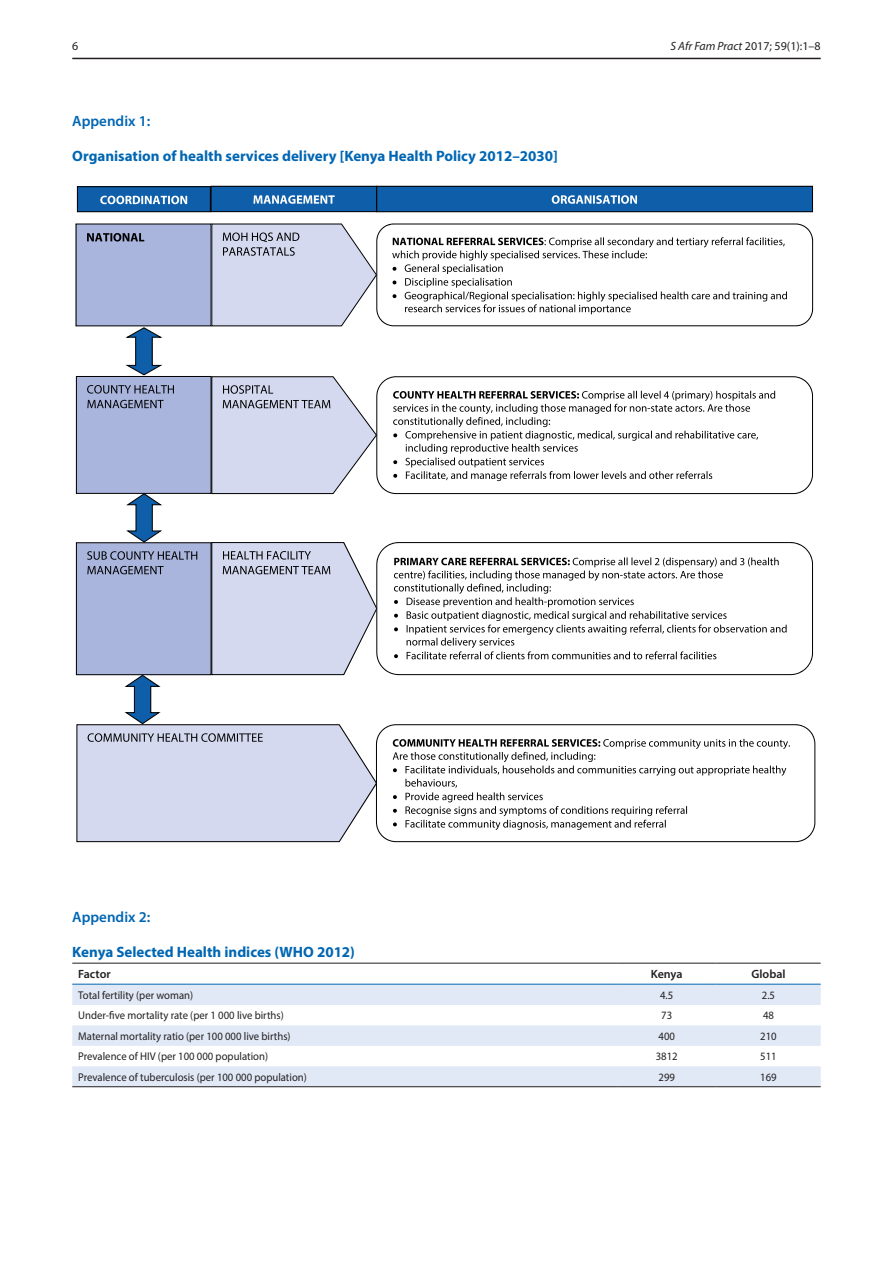
<style>
.page{position:relative;width:893px;height:1263px;background:#fff}
.page>*{position:absolute;margin:0;border:0;box-sizing:border-box;transform-origin:0 0}
.t1{font:700 15px "Myriad Pro";color:#0166b3}
.t2{font:600 15px "Myriad Pro";color:#0166b3}
.t3{font:12px "Myriad Pro";color:#231f20}
.t4{font:600 12px "Myriad Pro";color:#231f20}
.t5{font:11.25px "Myriad Pro";color:#231f20;scale:.95 1}
.s1{font-style:italic}
</style>
<div class="page">
<hr style="left:72px;top:58px;width:749px;height:1px;background:#231f20">
<svg style="left:77px;top:186px;width:736px;height:26px"></svg>
<svg style="left:75px;top:223px;width:738px;height:619px"></svg>
<svg style="left:72px;top:985px;width:749px;height:101px;fill:#e1e9f6"></svg>
<hr style="left:72px;top:984px;width:545px;height:1px;background:#0166b3">
<hr style="left:617px;top:984px;width:99px;height:1px;background:#0166b3">
<hr style="left:716px;top:984px;width:105px;height:1px;background:#0166b3">
<hr style="left:72px;top:963px;width:545px;height:1px;background:#231f20">
<hr style="left:617px;top:963px;width:99px;height:1px;background:#231f20">
<hr style="left:716px;top:963px;width:105px;height:1px;background:#231f20">
<hr style="left:72px;top:1086px;width:545px;height:1px;background:#231f20">
<hr style="left:617px;top:1086px;width:99px;height:1px;background:#231f20">
<hr style="left:716px;top:1086px;width:105px;height:1px;background:#231f20">
<p class="t3" style="left:72px;top:39px;width:8px">6</p>
<p class="t3" style="left:670px;top:39px;width:152px"><span class="s1">S Afr Fam Pract</span> 2017; 59(1):1–8</p>
<h1 class="t2" style="left:72px;top:111px;width:79px">Appendix 1:</h1>
<h1 class="t1" style="left:72px;top:146px;width:487px">Organisation of health services delivery [Kenya Health Policy 2012–2030]</h1>
<h1 class="t2" style="left:72px;top:908px;width:79px">Appendix 2:</h1>
<h1 class="t1" style="left:72px;top:942px;width:284px">Kenya Selected Health indices (WHO 2012)</h1>
<p class="t4" style="left:78px;top:966px;width:34px">Factor</p>
<p class="t4" style="left:651px;top:966px;width:33px">Kenya</p>
<p class="t4" style="left:751px;top:966px;width:36px">Global</p>
<p class="t5" style="left:78px;top:988px;width:122px">Total fertility (per woman)</p>
<p class="t5" style="left:660px;top:988px;width:15px">4.5</p>
<p class="t5" style="left:762px;top:988px;width:15px">2.5</p>
<p class="t5" style="left:78px;top:1009px;width:218px">Under-five mortality rate (per 1 000 live births)</p>
<p class="t5" style="left:661px;top:1009px;width:13px">73</p>
<p class="t5" style="left:763px;top:1009px;width:13px">48</p>
<p class="t5" style="left:78px;top:1029px;width:225px">Maternal mortality ratio (per 100 000 live births)</p>
<p class="t5" style="left:658px;top:1029px;width:19px">400</p>
<p class="t5" style="left:760px;top:1029px;width:19px">210</p>
<p class="t5" style="left:78px;top:1049px;width:201px">Prevalence of HIV (per 100 000 population)</p>
<p class="t5" style="left:656px;top:1049px;width:25px">3812</p>
<p class="t5" style="left:760px;top:1049px;width:19px">511</p>
<p class="t5" style="left:78px;top:1070px;width:242px">Prevalence of tuberculosis (per 100 000 population)</p>
<p class="t5" style="left:658px;top:1070px;width:19px">299</p>
<p class="t5" style="left:760px;top:1070px;width:19px">169</p>
</div>
